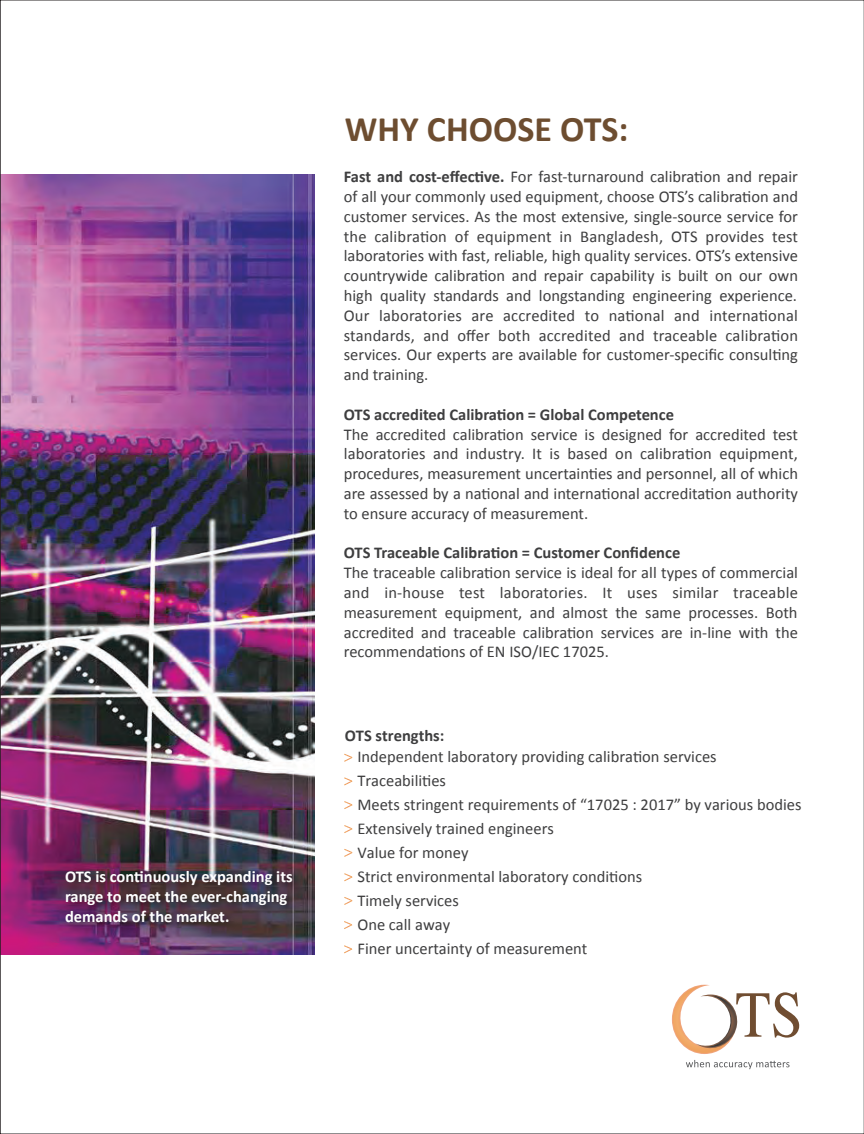
<style>
.page{position:relative;width:864px;height:1134px;background:#fff}
.page>*{position:absolute;margin:0;border:0;box-sizing:border-box;transform-origin:0 0}
.t1{font:700 36px "Calibri";color:#6d4d30}
.t2{font:16.5px/19.8px "Calibri";color:#3e3e3f;text-align:justify}
.t3{font:700 16.5px "Calibri";color:#3e3e3f}
.t4{font:700 16.5px/19.8px "Calibri";color:#fff}
.s1{font-weight:700}
</style>
<div class="page">
<img style="left:2px;top:174px;width:312px;height:781px">
<svg style="left:672px;top:985px;width:127px;height:69px"></svg>
<svg style="left:686px;top:1060px;width:104px;height:9px"></svg>
<svg style="left:344px;top:754px;width:8px;height:8px"></svg>
<svg style="left:344px;top:777px;width:8px;height:8px"></svg>
<svg style="left:344px;top:801px;width:9px;height:8px"></svg>
<svg style="left:344px;top:825px;width:9px;height:8px"></svg>
<svg style="left:344px;top:849px;width:9px;height:8px"></svg>
<svg style="left:344px;top:873px;width:9px;height:8px"></svg>
<svg style="left:344px;top:897px;width:9px;height:8px"></svg>
<svg style="left:344px;top:921px;width:8px;height:8px"></svg>
<svg style="left:344px;top:945px;width:8px;height:8px"></svg>
<img style="left:58px;top:862px;width:255px;height:88px">
<p class="t4" style="left:65px;top:866px;width:229px">OTS is continuously expanding its range to meet the ever-changing demands of the market.</p>
<h1 class="t1" style="left:345px;top:104px;width:285px">WHY CHOOSE OTS:</h1>
<p class="t2" style="left:344px;top:166px;width:456px"><span class="s1">Fast and cost-effective.</span> For fast-turnaround calibration and repair of all your commonly used equipment, choose OTS’s calibration and customer services. As the most extensive, single-source service for the calibration of equipment in Bangladesh, OTS provides test laboratories with fast, reliable, high quality services. OTS’s extensive countrywide calibration and repair capability is built on our own high quality standards and longstanding engineering experience.<br>Our laboratories are accredited to national and international standards, and offer both accredited and traceable calibration services. Our experts are available for customer-specific consulting and training.</p>
<p class="t3" style="left:344px;top:403px;width:332px">OTS accredited Calibration = Global Competence</p>
<p class="t2" style="left:344px;top:423px;width:456px">The accredited calibration service is designed for accredited test laboratories and industry. It is based on calibration equipment, procedures, measurement uncertainties and personnel, all of which are assessed by a national and international accreditation authority to ensure accuracy of measurement.</p>
<p class="t3" style="left:344px;top:541px;width:338px">OTS Traceable Calibration = Customer Confidence</p>
<p class="t2" style="left:344px;top:562px;width:456px">The traceable calibration service is ideal for all types of commercial and in-house test laboratories. It uses similar traceable measurement equipment, and almost the same processes. Both accredited and traceable calibration services are in-line with the recommendations of EN ISO/IEC 17025.</p>
<p class="t3" style="left:345px;top:724px;width:101px">OTS strengths:</p>
<p class="t2" style="left:357px;top:744px;width:446px;line-height:24px;text-align:left">Independent laboratory providing calibration services<br>Traceabilities<br>Meets stringent requirements of “17025 : 2017” by various bodies<br>Extensively trained engineers<br>Value for money<br>Strict environmental laboratory conditions<br>Timely services<br>One call away<br>Finer uncertainty of measurement</p>
</div>
